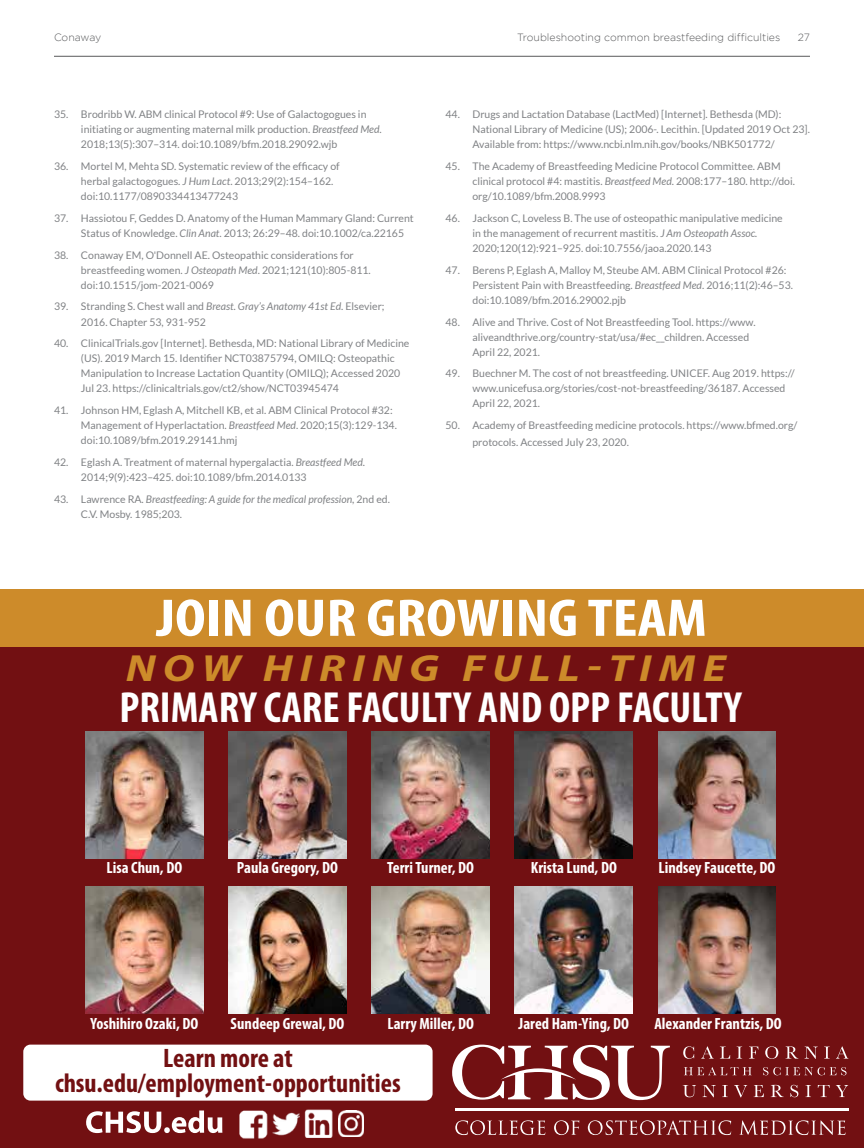
<style>
.page{position:relative;width:864px;height:1148px;background:#fff}
.page>*{position:absolute;margin:0;border:0;box-sizing:border-box;transform-origin:0 0}
.t1{font:700 condensed 53.4px "Myriad Pro";color:#fff;scale:1.19 1}
.t2{font:700 condensed 43.8px "Myriad Pro";color:#fff}
.t3{font:italic 700 37.95px "Myriad Pro";letter-spacing:.16em;color:#cd8b2a;scale:1.18 1}
.t4{font:700 condensed 26.85px/25.3px "Myriad Pro";color:#721012;text-align:center}
.t5{font:700 condensed 16.35px "Myriad Pro";color:#fff}
.t6{font:10.5px/15px "Lato";color:#808285}
.t7{font:italic 10.5px/15px "Lato";color:#808285}
.t8{font:300 10.5px "Gotham";color:#58595b}
.s1{font-style:italic}
.s2{font-style:normal}
</style>
<div class="page">
<hr style="left:54px;top:56px;width:756px;height:1px;background:#58595b">
<div style="left:0;top:589px;width:864px;height:559px;background:#721012"></div>
<div style="left:23px;top:1044px;width:410px;height:56px;background:#fff;border-radius:7px"></div>
<svg style="left:86px;top:1110px;width:136px;height:23px"></svg>
<img style="left:273px;top:1112px;width:26px;height:24px">
<img style="left:304px;top:1109px;width:29px;height:28px">
<img style="left:338px;top:1110px;width:26px;height:26px">
<img style="left:239px;top:1110px;width:29px;height:29px">
<svg style="left:683px;top:1046px;width:11px;height:12px"></svg>
<svg style="left:702px;top:1046px;width:11px;height:12px"></svg>
<svg style="left:720px;top:1046px;width:10px;height:12px"></svg>
<svg style="left:737px;top:1046px;width:5px;height:12px"></svg>
<svg style="left:749px;top:1046px;width:9px;height:12px"></svg>
<svg style="left:765px;top:1046px;width:13px;height:12px"></svg>
<svg style="left:786px;top:1046px;width:11px;height:12px"></svg>
<svg style="left:805px;top:1046px;width:13px;height:12px"></svg>
<svg style="left:824px;top:1046px;width:6px;height:12px"></svg>
<svg style="left:837px;top:1046px;width:11px;height:12px"></svg>
<svg style="left:684px;top:1067px;width:68px;height:8px"></svg>
<svg style="left:763px;top:1067px;width:84px;height:8px"></svg>
<svg style="left:683px;top:1085px;width:13px;height:12px"></svg>
<svg style="left:703px;top:1085px;width:13px;height:12px"></svg>
<svg style="left:722px;top:1085px;width:6px;height:12px"></svg>
<svg style="left:734px;top:1085px;width:13px;height:12px"></svg>
<svg style="left:754px;top:1085px;width:10px;height:12px"></svg>
<svg style="left:771px;top:1084px;width:13px;height:13px"></svg>
<svg style="left:790px;top:1084px;width:8px;height:13px"></svg>
<svg style="left:806px;top:1085px;width:5px;height:12px"></svg>
<svg style="left:818px;top:1085px;width:12px;height:12px"></svg>
<svg style="left:836px;top:1085px;width:12px;height:12px"></svg>
<svg style="left:452px;top:1044px;width:218px;height:56px"></svg>
<svg style="left:455px;top:1120px;width:90px;height:15px"></svg>
<svg style="left:554px;top:1120px;width:25px;height:15px"></svg>
<svg style="left:588px;top:1120px;width:143px;height:15px"></svg>
<svg style="left:739px;top:1120px;width:107px;height:15px"></svg>
<hr style="left:455px;top:1108px;width:394px;height:2px;background:#fff">
<img style="left:229px;top:731px;width:117px;height:127px">
<img style="left:86px;top:731px;width:117px;height:127px">
<img style="left:372px;top:731px;width:118px;height:127px">
<img style="left:515px;top:731px;width:118px;height:127px">
<img style="left:658px;top:731px;width:118px;height:127px">
<img style="left:86px;top:887px;width:117px;height:126px">
<img style="left:229px;top:887px;width:117px;height:126px">
<img style="left:372px;top:887px;width:118px;height:126px">
<img style="left:515px;top:887px;width:118px;height:126px">
<img style="left:658px;top:887px;width:118px;height:126px">
<div style="left:0;top:589px;width:864px;height:57px;background:#cd8b2a"></div>
<p class="t8" style="left:54px;top:32px;width:49px">Conaway</p>
<p class="t8" style="left:517px;top:32px;width:265px">Troubleshooting common breastfeeding difficulties</p>
<p class="t8" style="left:798px;top:32px;width:14px">27</p>
<p class="t6" style="left:81px;top:107px;width:302px;text-indent:-27px">35. Brodribb W. ABM clinical Protocol #9: Use of Galactogogues in initiating or augmenting maternal milk production. <span class="s1">Breastfeed Med</span>.<br>2018;13(5):307–314. doi:10.1089/bfm.2018.29092.wjb</p>
<p class="t6" style="left:81px;top:159px;width:260px;text-indent:-27px">36. Mortel M, Mehta SD. Systematic review of the efficacy of herbal galactogogues. <span class="s1">J Hum Lact</span>. 2013;29(2):154–162. doi:10.1177/0890334413477243</p>
<p class="t6" style="left:81px;top:210px;width:334px;text-indent:-27px">37. Hassiotou F, Geddes D. Anatomy of the Human Mammary Gland: Current<br>Status of Knowledge. <span class="s1">Clin Anat</span>. 2013; 26:29–48. doi:10.1002/ca.22165</p>
<p class="t6" style="left:81px;top:247px;width:291px;text-indent:-27px">38. Conaway EM, O'Donnell AE. Osteopathic considerations for breastfeeding women. <span class="s1">J Osteopath Med</span>. 2021;121(10):805-811. doi:10.1515/jom-2021-0069</p>
<p class="t6" style="left:81px;top:299px;width:305px;text-indent:-27px">39. Stranding S. Chest wall and <span class="s1">Breast. Gray’s Anatomy 41st Ed</span>. Elsevier;<br>2016. Chapter 53, 931-952</p>
<p class="t6" style="left:81px;top:336px;width:330px;text-indent:-27px">40. ClinicalTrials.gov [Internet]. Bethesda, MD: National Library of Medicine (US). 2019 March 15. Identifier NCT03875794, OMILQ: Osteopathic Manipulation to Increase Lactation Quantity (OMILQ); Accessed 2020<br>Jul 23. https://clinicaltrials.gov/ct2/show/NCT03945474</p>
<p class="t6" style="left:81px;top:402px;width:317px;text-indent:-27px">41. Johnson HM, Eglash A, Mitchell KB, et al. ABM Clinical Protocol #32:<br>Management of Hyperlactation. <span class="s1">Breastfeed Med</span>. 2020;15(3):129-134. doi:10.1089/bfm.2019.29141.hmj</p>
<p class="t6" style="left:81px;top:454px;width:286px;text-indent:-27px">42. Eglash A. Treatment of maternal hypergalactia. <span class="s1">Breastfeed Med</span>.<br>2014;9(9):423–425. doi:10.1089/bfm.2014.0133</p>
<p class="t7" style="left:81px;top:491px;width:310px;text-indent:-27px"><span class="s2">43. Lawrence RA.</span> Breastfeeding: A guide for the medical profession<span class="s2">, 2nd ed.<br>C.V. Mosby. 1985;203.</span></p>
<p class="t6" style="left:472px;top:107px;width:339px;text-indent:-27px">44. Drugs and Lactation Database (LactMed) [Internet]. Bethesda (MD):<br>National Library of Medicine (US); 2006-. Lecithin. [Updated 2019 Oct 23].<br>Available from: https://www.ncbi.nlm.nih.gov/books/NBK501772/</p>
<p class="t6" style="left:472px;top:159px;width:324px;text-indent:-27px">45. The Academy of Breastfeeding Medicine Protocol Committee. ABM clinical protocol #4: mastitis. <span class="s1">Breastfeed Med</span>. 2008:177–180. http://doi. org/10.1089/bfm.2008.9993</p>
<p class="t6" style="left:472px;top:211px;width:312px;text-indent:-27px">46. Jackson C, Loveless B. The use of osteopathic manipulative medicine in the management of recurrent mastitis. <span class="s1">J Am Osteopath Assoc.<br></span>2020;120(12):921–925. doi:10.7556/jaoa.2020.143</p>
<p class="t6" style="left:472px;top:262px;width:322px;text-indent:-27px">47. Berens P, Eglash A, Malloy M, Steube AM. ABM Clinical Protocol #26:<br>Persistent Pain with Breastfeeding. <span class="s1">Breastfeed Med</span>. 2016;11(2):46–53. doi:10.1089/bfm.2016.29002.pjb</p>
<p class="t6" style="left:472px;top:314px;width:285px;text-indent:-27px">48. Alive and Thrive. Cost of Not Breastfeeding Tool. https://www. aliveandthrive.org/country-stat/usa/#ec__children. Accessed<br>April 22, 2021.</p>
<p class="t6" style="left:472px;top:366px;width:324px;text-indent:-27px">49. Buechner M. The cost of not breastfeeding. UNICEF. Aug 2019. https:// www.unicefusa.org/stories/cost-not-breastfeeding/36187. Accessed<br>April 22, 2021.</p>
<p class="t6" style="left:472px;top:417px;width:326px;line-height:16.8px;text-indent:-27px">50. Academy of Breastfeeding medicine protocols. https://www.bfmed.org/ protocols. Accessed July 23, 2020.</p>
<h1 class="t1" style="left:156px;top:584px;width:464px">JOIN OUR GROWING TEAM</h1>
<h3 class="t3" style="left:126px;top:643px;width:510px">NOW HIRING FULL-TIME</h3>
<h2 class="t2" style="left:119px;top:679px;width:624px">PRIMARY CARE FACULTY AND OPP FACULTY</h2>
<h3 class="t5" style="left:107px;top:857px;width:77px">Lisa Chun, DO</h3>
<h3 class="t5" style="left:237px;top:857px;width:103px">Paula Gregory, DO</h3>
<h3 class="t5" style="left:387px;top:857px;width:88px">Terri Turner, DO</h3>
<h3 class="t5" style="left:531px;top:857px;width:88px">Krista Lund, DO</h3>
<h3 class="t5" style="left:659px;top:857px;width:118px">Lindsey Faucette, DO</h3>
<h3 class="t5" style="left:91px;top:1012px;width:109px">Yoshihiro Ozaki, DO</h3>
<h3 class="t5" style="left:231px;top:1012px;width:115px">Sundeep Grewal, DO</h3>
<h3 class="t5" style="left:387px;top:1012px;width:88px">Larry Miller, DO</h3>
<h3 class="t5" style="left:519px;top:1012px;width:112px">Jared Ham-Ying, DO</h3>
<h3 class="t5" style="left:655px;top:1012px;width:129px">Alexander Frantzis, DO</h3>
<h3 class="t4" style="left:55px;top:1044px;width:347px">Learn more at chsu.edu/employment-opportunities</h3>
</div>
